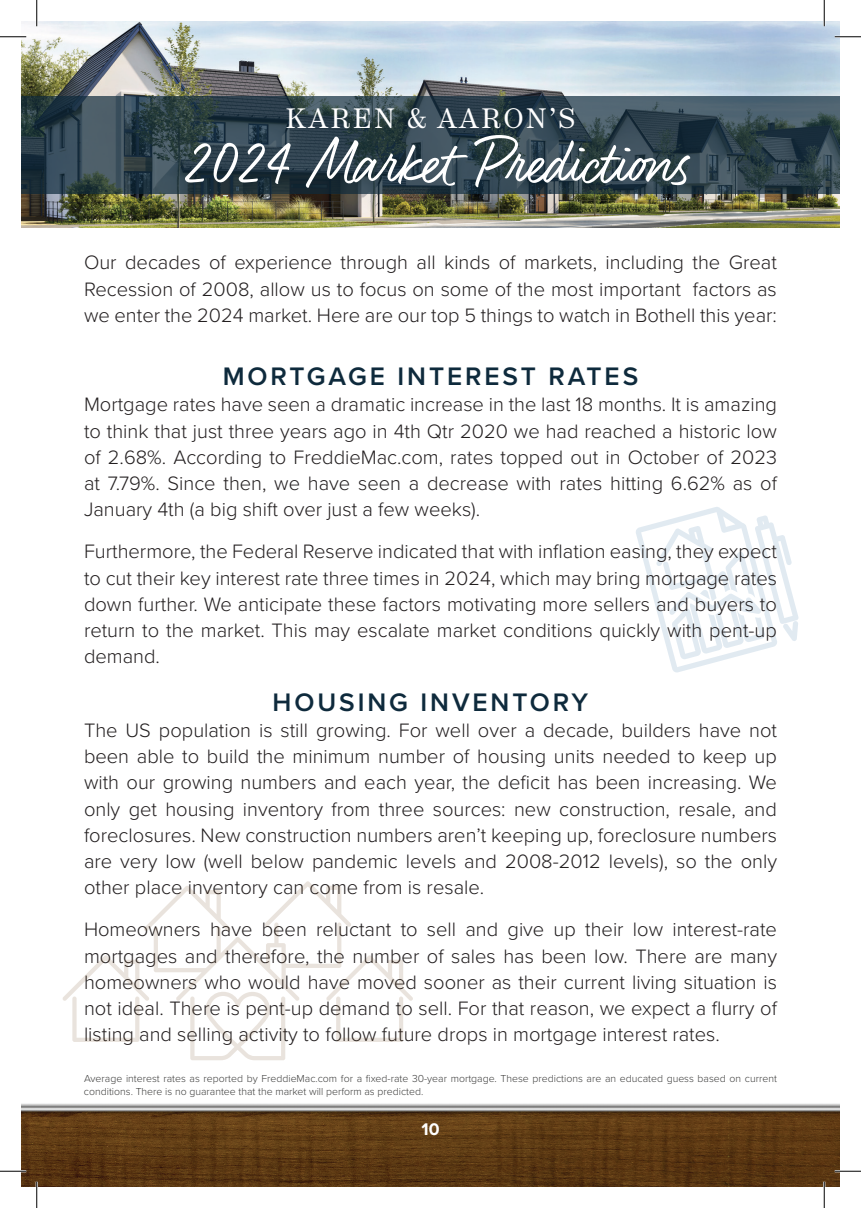
<style>
.page{position:relative;width:861px;height:1208px;background:#fff}
.page>*{position:absolute;margin:0;border:0;box-sizing:border-box;transform-origin:0 0}
.t1{font:70px "Felt That";color:#fff}
.t2{font:28px "Scotch Text";letter-spacing:.085em;color:#fff}
.t3{font:600 26.25px "Proxima Nova";letter-spacing:.11em;color:#0e2a3c}
.t4{font:300 20.12px/26.2px "Proxima Nova";color:#231f20;text-align:justify}
.t5{font:700 17.5px "Proxima Nova";color:#fff}
.t6{font:300 10.5px/12.6px "Proxima Nova";color:#3d3d3c}
.s1{color:#231f20}
</style>
<div class="page">
<img style="left:21px;top:21px;width:819px;height:1165px">
<svg style="left:635px;top:506px;width:164px;height:167px"></svg>
<img style="left:21px;top:22px;width:819px;height:205px">
<svg style="left:21px;top:96px;width:819px;height:98px"></svg>
<svg style="left:62px;top:881px;width:351px;height:179px"></svg>
<hr style="left:0;top:36px;width:26px;height:2px;background:#fff">
<hr style="left:835px;top:36px;width:26px;height:2px;background:#fff">
<hr style="left:0;top:1170px;width:26px;height:2px;background:#fff">
<hr style="left:835px;top:1170px;width:26px;height:2px;background:#fff">
<hr style="left:36px;top:0;width:2px;height:26px;background:#fff">
<hr style="left:36px;top:1181px;width:2px;height:27px;background:#fff">
<hr style="left:823px;top:0;width:2px;height:26px;background:#fff">
<hr style="left:823px;top:1181px;width:2px;height:27px;background:#fff">
<svg style="left:0;top:36px;width:26px;height:1px"></svg>
<svg style="left:835px;top:36px;width:26px;height:1px"></svg>
<svg style="left:0;top:1170px;width:26px;height:1px"></svg>
<svg style="left:835px;top:1170px;width:26px;height:1px"></svg>
<svg style="left:36px;top:0;width:1px;height:26px"></svg>
<svg style="left:36px;top:1181px;width:1px;height:27px"></svg>
<svg style="left:824px;top:0;width:1px;height:26px"></svg>
<svg style="left:824px;top:1181px;width:1px;height:27px"></svg>
<h2 class="t2" style="left:285px;top:102px;width:292px">KAREN &amp; AARON’S</h2>
<h1 class="t1" style="left:180px;top:120px;width:507px">2024 Market Predictions</h1>
<p class="t4" style="left:84px;top:248px;width:694px">Our decades of experience through all kinds of markets, including the Great Recession of 2008, allow us to focus on some of the most important factors as we enter the 2024 market. Here are our top 5 things to watch in Bothell this year:</p>
<h3 class="t3" style="left:223px;top:357px;width:417px">MORTGAGE INTEREST RATES</h3>
<p class="t4" style="left:84px;top:390px;width:695px">Mortgage rates have seen a dramatic increase in the last 18 months. It is amazing to think that just three years ago in 4th Qtr 2020 we had reached a historic low of 2.68%. According to FreddieMac.com, rates topped out in October of 2023 at 7.79%. Since then, we have seen a decrease with rates hitting 6.62% as of January 4th (a big shift over just a few weeks).</p>
<p class="t4" style="left:84px;top:537px;width:695px">Furthermore, the Federal Reserve indicated that with inflation easing, they expect to cut their key interest rate three times in 2024, which may bring mortgage rates down further. We anticipate these factors motivating more sellers and buyers to return to the market. This may escalate market conditions quickly with pent-up demand.</p>
<h3 class="t3" style="left:273px;top:682px;width:317px">HOUSING INVENTORY</h3>
<p class="t4" style="left:84px;top:716px;width:695px">The US population is still growing. For well over a decade, builders have not been able to build the minimum number of housing units needed to keep up with our growing numbers and each year, the deficit has been increasing. We only get housing inventory from three sources: new construction, resale, and foreclosures. New construction numbers aren’t keeping up, foreclosure numbers are very low (well below pandemic levels and 2008-2012 levels), so the only other place inventory can come from is resale.</p>
<p class="t4" style="left:84px;top:915px;width:695px">Homeowners have been reluctant to sell and give up their low interest-rate mortgages and therefore, the number of sales has been low. There are many homeowners who would have moved sooner as their current living situation is not ideal. There is pent-up demand to sell. For that reason, we expect a flurry of listing and selling activity to follow future drops in mortgage interest rates.</p>
<p class="t6" style="left:84px;top:1072px;width:694px">Average interest rates as reported by FreddieMac.com for a fixed-rate 30-year mortgage<span class="s1">.</span> These predictions are an educated guess based on current conditions. There is no guarantee that the market will perform as predicted.</p>
<p class="t5" style="left:421px;top:1116px;width:20px">10</p>
</div>
